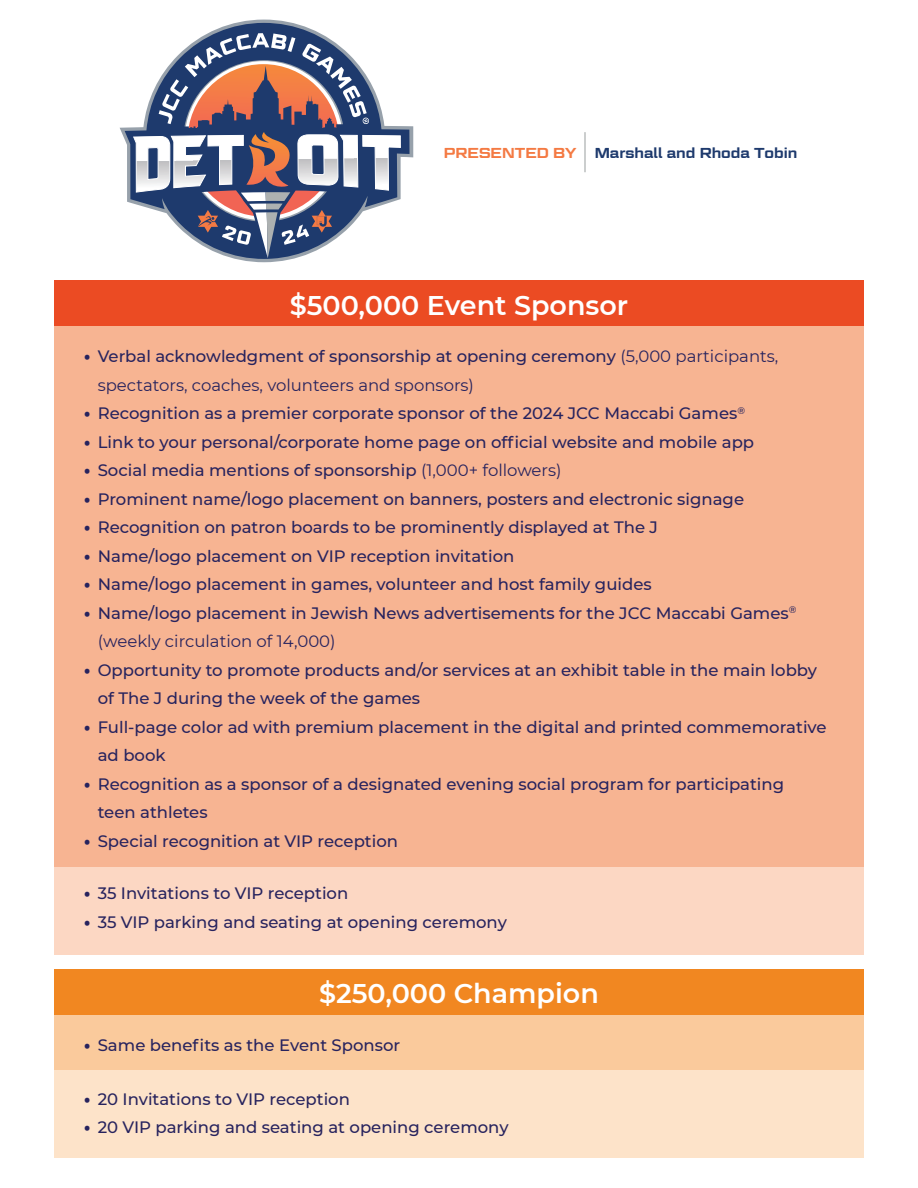
<style>
.page{position:relative;width:918px;height:1188px;background:#fff}
.page>*{position:absolute;margin:0;border:0;box-sizing:border-box;transform-origin:0 0}
.t1{font:600 27px "Montserrat";color:#fff}
.t2{font:500 16.5px/28.5px "Montserrat";color:#27235e}
.t3{font:16.5px/28.5px "Montserrat";color:#27235e}
.t4{font:600 14.4px "Geom Graphic";color:#1e3a6d}
.t5{font:600 14.4px "Geom Graphic";color:#f47a43}
.s1{font-family:"Source Sans Pro";font-weight:700;font-size:18px}
.s2{font-weight:500}
.s3{font-weight:400}
</style>
<div class="page">
<div style="left:54px;top:280px;width:810px;height:49px;background:#eb4b23"></div>
<div style="left:54px;top:327px;width:810px;height:540px;background:#f7b492"></div>
<div style="left:54px;top:867px;width:810px;height:88px;background:#fcd7c3"></div>
<div style="left:54px;top:969px;width:810px;height:48px;background:#f18721"></div>
<div style="left:54px;top:1015px;width:810px;height:57px;background:#faca9c"></div>
<div style="left:54px;top:1071px;width:810px;height:87px;background:#fde3c9"></div>
<svg style="left:125px;top:126px;width:285px;height:77px"></svg>
<svg style="left:132px;top:20px;width:269px;height:243px"></svg>
<hr style="left:584px;top:132px;width:2px;height:40px;background:#adb1b1">
<p class="t5" style="left:444px;top:144px;width:134px">PRESENTED BY</p>
<p class="t4" style="left:595px;top:144px;width:204px">Marshall and Rhoda Tobin</p>
<p class="t1" style="left:290px;top:286px;width:340px">$500,000 Event Sponsor</p>
<p class="t3" style="left:98px;top:342px;width:682px;text-indent:-14px"><span class="s1">•</span> <span class="s2">Verbal acknowledgment of sponsorship at opening ceremony</span> (5,000 participants, spectators, coaches, volunteers and sponsors)</p>
<p class="t2" style="left:84px;top:399px;width:662px"><span class="s1">•</span> Recognition as a premier corporate sponsor of the 2024 JCC Maccabi Games<sup>®</sup></p>
<p class="t2" style="left:84px;top:427px;width:671px"><span class="s1">•</span> Link to your personal/corporate home page on official website and mobile app</p>
<p class="t2" style="left:84px;top:456px;width:479px"><span class="s1">•</span> Social media mentions of sponsorship <span class="s3">(1,000+ followers)</span></p>
<p class="t2" style="left:84px;top:484px;width:661px"><span class="s1">•</span> Prominent name/logo placement on banners, posters and electronic signage</p>
<p class="t2" style="left:84px;top:513px;width:575px"><span class="s1">•</span> Recognition on patron boards to be prominently displayed at The J</p>
<p class="t2" style="left:84px;top:541px;width:432px"><span class="s1">•</span> Name/logo placement on VIP reception invitation</p>
<p class="t2" style="left:84px;top:570px;width:569px"><span class="s1">•</span> Name/logo placement in games, volunteer and host family guides</p>
<p class="t2" style="left:98px;top:598px;width:700px;text-indent:-14px"><span class="s1">•</span> Name/logo placement in Jewish News advertisements for the JCC Maccabi Games<sup>® </sup><span class="s3">(weekly circulation of 14,000)</span></p>
<p class="t2" style="left:98px;top:655px;width:721px;text-indent:-14px"><span class="s1">•</span> Opportunity to promote products and/or services at an exhibit table in the main lobby of The J during the week of the games</p>
<p class="t2" style="left:98px;top:712px;width:730px;text-indent:-14px"><span class="s1">•</span> Full-page color ad with premium placement in the digital and printed commemorative ad book</p>
<p class="t2" style="left:98px;top:769px;width:688px;text-indent:-14px"><span class="s1">•</span> Recognition as a sponsor of a designated evening social program for participating teen athletes</p>
<p class="t2" style="left:84px;top:826px;width:315px"><span class="s1">•</span> Special recognition at VIP reception</p>
<p class="t2" style="left:84px;top:879px;width:266px"><span class="s1">•</span> 35 Invitations to VIP reception</p>
<p class="t2" style="left:84px;top:907px;width:424px"><span class="s1">•</span> 35 VIP parking and seating at opening ceremony</p>
<p class="t1" style="left:319px;top:974px;width:281px">$250,000 Champion</p>
<p class="t2" style="left:84px;top:1030px;width:318px"><span class="s1">•</span> Same benefits as the Event Sponsor</p>
<p class="t2" style="left:84px;top:1084px;width:267px"><span class="s1">•</span> 20 Invitations to VIP reception</p>
<p class="t2" style="left:84px;top:1113px;width:426px"><span class="s1">•</span> 20 VIP parking and seating at opening ceremony</p>
</div>
